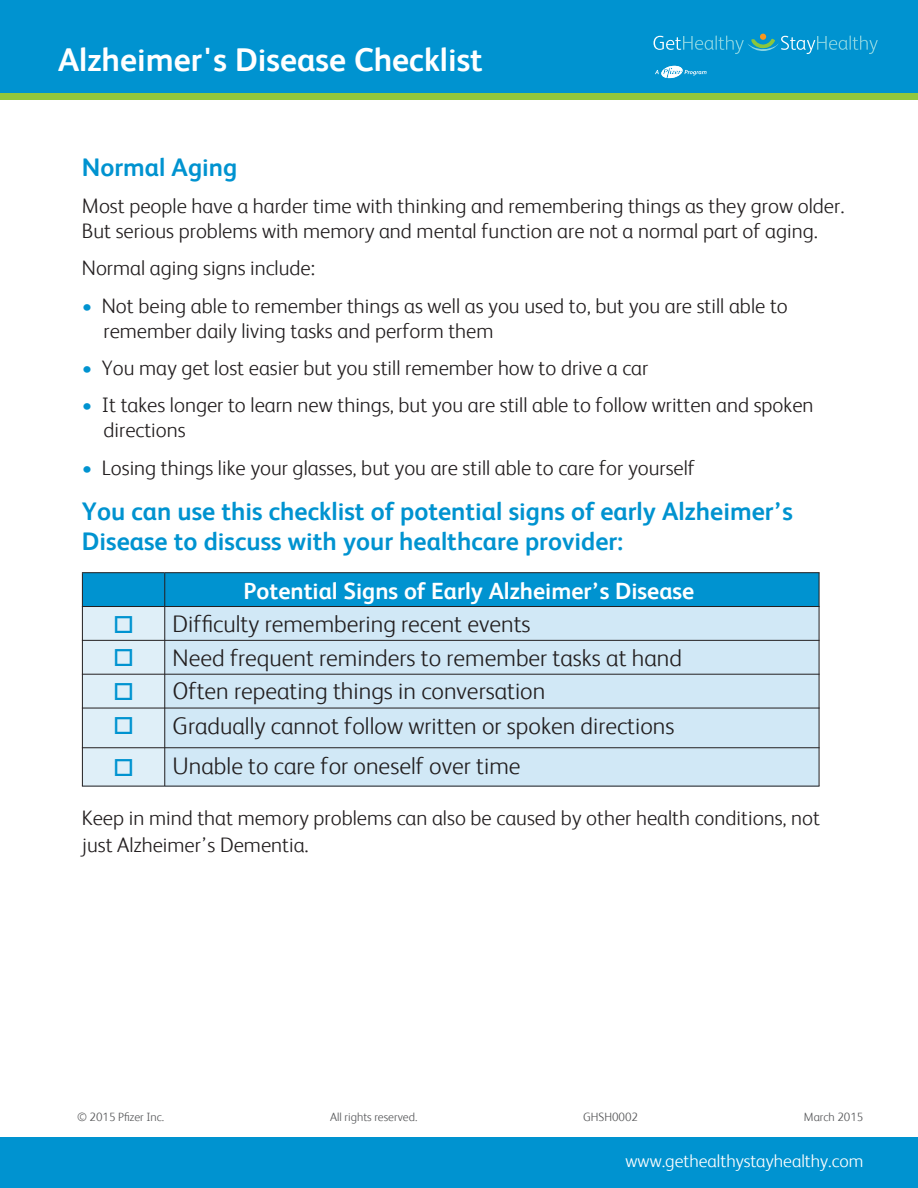
<style>
.page{position:relative;width:918px;height:1188px;background:#fff}
.page>*{position:absolute;margin:0;border:0;box-sizing:border-box;transform-origin:0 0}
.t1{font:700 33px "FS Albert";color:#fff}
.t2{font:700 25.5px/30px "FS Albert";color:#0093d0}
.t3{font:300 24px "FS Albert";color:#231f20}
.t4{font:700 23.55px "FS Albert";color:#fff}
.t5{font:300 21px/25.2px "FS Albert";color:#231f20}
.t6{font:300 18px "FS Albert";color:#fff}
.t7{font:300 12px "FS Albert";color:#57585a}
.s1{color:#0093d0}
</style>
<div class="page">
<div style="left:0;top:5px;width:918px;height:95px;background:#92c73d"></div>
<div style="left:0;top:0;width:918px;height:93px;background:#0093d0"></div>
<svg style="left:655px;top:66px;width:52px;height:12px"></svg>
<svg style="left:654px;top:34px;width:224px;height:20px"></svg>
<div style="left:83px;top:573px;width:736px;height:33px;background:#0093d0"></div>
<div style="left:82px;top:708px;width:83px;height:78px;background:#dfeff8"></div>
<div style="left:82px;top:674px;width:83px;height:34px;background:#dfeff8"></div>
<div style="left:82px;top:640px;width:83px;height:34px;background:#dfeff8"></div>
<div style="left:82px;top:607px;width:83px;height:33px;background:#dfeff8"></div>
<div style="left:165px;top:708px;width:654px;height:78px;background:#d1e8f6"></div>
<div style="left:165px;top:674px;width:654px;height:34px;background:#d1e8f6"></div>
<div style="left:165px;top:640px;width:654px;height:34px;background:#d1e8f6"></div>
<div style="left:165px;top:607px;width:654px;height:33px;background:#d1e8f6"></div>
<hr style="left:82px;top:572px;width:83px;height:1px;background:#231f20">
<hr style="left:165px;top:572px;width:655px;height:1px;background:#231f20">
<hr style="left:819px;top:573px;width:1px;height:213px;background:#231f20">
<hr style="left:82px;top:606px;width:83px;height:1px;background:#231f20">
<hr style="left:165px;top:606px;width:655px;height:1px;background:#231f20">
<hr style="left:82px;top:640px;width:83px;height:1px;background:#231f20">
<hr style="left:165px;top:640px;width:655px;height:1px;background:#231f20">
<hr style="left:82px;top:674px;width:83px;height:1px;background:#231f20">
<hr style="left:165px;top:674px;width:655px;height:1px;background:#231f20">
<hr style="left:82px;top:708px;width:83px;height:1px;background:#231f20">
<hr style="left:165px;top:708px;width:655px;height:1px;background:#231f20">
<hr style="left:82px;top:747px;width:83px;height:1px;background:#231f20">
<hr style="left:165px;top:747px;width:655px;height:1px;background:#231f20">
<hr style="left:82px;top:786px;width:83px;height:1px;background:#231f20">
<hr style="left:165px;top:786px;width:655px;height:1px;background:#231f20">
<hr style="left:82px;top:573px;width:1px;height:213px;background:#231f20">
<hr style="left:164px;top:573px;width:1px;height:213px;background:#231f20">
<div style="left:0;top:1138px;width:918px;height:50px;background:#0093d0"></div>
<h1 class="t1" style="left:58px;top:37px;width:426px">Alzheimer's Disease Checklist</h1>
<p class="t2" style="left:82px;top:151px;width:157px">Normal Aging</p>
<p class="t5" style="left:82px;top:192px;width:764px">Most people have a harder time with thinking and remembering things as they grow older.<br>But serious problems with memory and mental function are not a normal part of aging.</p>
<p class="t5" style="left:82px;top:255px;width:235px">Normal aging signs include:</p>
<p class="t5" style="left:104px;top:292px;width:686px;text-indent:-22px"><span class="s1">•</span> Not being able to remember things as well as you used to, but you are still able to remember daily living tasks and perform them</p>
<p class="t5" style="left:82px;top:354px;width:568px"><span class="s1">•</span> You may get lost easier but you still remember how to drive a car</p>
<p class="t5" style="left:104px;top:391px;width:712px;text-indent:-22px"><span class="s1">•</span> It takes longer to learn new things, but you are still able to follow written and spoken directions</p>
<p class="t5" style="left:82px;top:454px;width:615px"><span class="s1">•</span> Losing things like your glasses, but you are still able to care for yourself</p>
<p class="t2" style="left:82px;top:495px;width:712px">You can use this checklist of potential signs of early Alzheimer’s<br>Disease to discuss with your healthcare provider:</p>
<p class="t4" style="left:243px;top:575px;width:452px">Potential Signs of Early Alzheimer’s Disease</p>
<p class="t3" style="left:113px;top:609px;width:419px"><span class="s1">□</span> Difficulty remembering recent events</p>
<p class="t3" style="left:113px;top:642px;width:570px"><span class="s1">□</span> Need frequent reminders to remember tasks at hand</p>
<p class="t3" style="left:113px;top:675px;width:434px"><span class="s1">□</span> Often repeating things in conversation</p>
<p class="t3" style="left:113px;top:710px;width:563px"><span class="s1">□</span> Gradually cannot follow written or spoken directions</p>
<p class="t3" style="left:113px;top:750px;width:409px"><span class="s1">□</span> Unable to care for oneself over time</p>
<p class="t5" style="left:82px;top:803px;width:740px;line-height:27px">Keep in mind that memory problems can also be caused by other health conditions, not just Alzheimer’s Dementia.</p>
<p class="t7" style="left:77px;top:1109px;width:89px">© 2015 Pfizer Inc.</p>
<p class="t7" style="left:330px;top:1109px;width:89px">All rights reserved.</p>
<p class="t7" style="left:583px;top:1109px;width:56px">GHSH0002</p>
<p class="t7" style="left:804px;top:1109px;width:61px">March 2015</p>
<p class="t6" style="left:626px;top:1149px;width:239px">www.gethealthystayhealthy.com</p>
</div>
